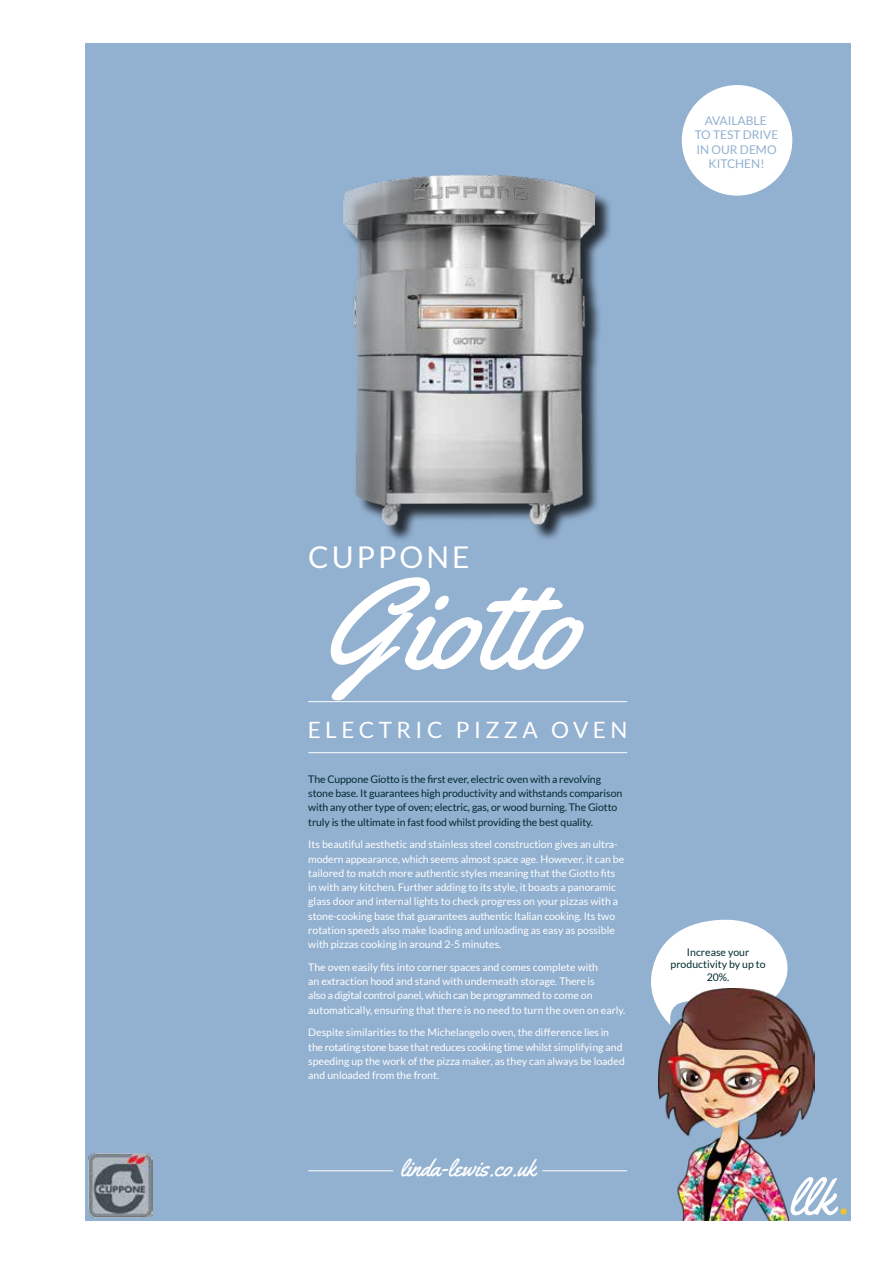
<style>
.page{position:relative;width:893px;height:1263px;background:#fff}
.page>*{position:absolute;margin:0;border:0;box-sizing:border-box;transform-origin:0 0}
.t1{font:127.5px "Yellowtail";color:#fff}
.t2{font:51px "Yellowtail";color:#fff}
.t3{font:30px "Lato";letter-spacing:.1em;color:#fff}
.t4{font:24px "Yellowtail";color:#fff}
.t5{font:22.5px "Lato";letter-spacing:.2em;color:#fff}
.t6{font:12px/14.4px "Lato";color:#92b0d0;text-align:center}
.t7{font:10.5px/14.2px "Lato";color:#fff}
.t8{font:10.5px/14.2px "Lato";letter-spacing:-.01em;color:#002b2e;text-align:center}
.s1{font-family:"Lato";color:#ecc337}
</style>
<div class="page">
<div style="left:85px;top:43px;width:765px;height:1177px;background:#92b0d0"></div>
<div style="left:346px;top:178px;width:267px;height:365px;background:#000;opacity:.75"></div>
<img style="left:344px;top:175px;width:251px;height:352px">
<hr style="left:308px;top:1170px;width:85px;height:1px;background:#fff">
<hr style="left:542px;top:1170px;width:85px;height:1px;background:#fff">
<svg style="left:651px;top:919px;width:137px;height:89px"></svg>
<hr style="left:308px;top:701px;width:319px;height:1px;background:#fff">
<hr style="left:308px;top:752px;width:319px;height:1px;background:#fff">
<img style="left:658px;top:989px;width:156px;height:231px">
<div style="left:682px;top:85px;width:110px;height:111px;background:#fff;border-radius:50%"></div>
<img style="left:89px;top:1153px;width:63px;height:64px">
<p class="t6" style="left:695px;top:113px;width:85px">AVAILABLE<br>TO TEST DRIVE<br>IN OUR DEMO<br>KITCHEN!</p>
<h3 class="t3" style="left:308px;top:540px;width:163px">CUPPONE</h3>
<h1 class="t1" style="left:324px;top:544px;width:256px">Giotto</h1>
<h3 class="t5" style="left:308px;top:717px;width:321px">ELECTRIC PIZZA OVEN</h3>
<p class="t8" style="left:308px;top:772px;width:315px;text-align:left">The Cuppone Giotto is the first ever, electric oven with a revolving stone base. It guarantees high productivity and withstands comparison with any other type of oven; electric, gas, or wood burning. The Giotto truly is the ultimate in fast food whilst providing the best quality.</p>
<p class="t7" style="left:308px;top:837px;width:317px">Its beautiful aesthetic and stainless steel construction gives an ultra&shy;modern appearance, which seems almost space age. However, it can be tailored to match more authentic styles meaning that the Giotto fits in with any kitchen. Further adding to its style, it boasts a panoramic glass door and internal lights to check progress on your pizzas with a stone-cooking base that guarantees authentic Italian cooking. Its two rotation speeds also make loading and unloading as easy as possible with pizzas cooking in around 2-5 minutes.</p>
<p class="t7" style="left:308px;top:960px;width:319px">The oven easily fits into corner spaces and comes complete with<br>an extraction hood and stand with underneath storage. There is<br>also a digital control panel, which can be programmed to come on automatically, ensuring that there is no need to turn the oven on early.</p>
<p class="t7" style="left:308px;top:1025px;width:318px">Despite similarities to the Michelangelo oven, the difference lies in the rotating stone base that reduces cooking time whilst simplifying and speeding up the work of the pizza maker, as they can always be loaded and unloaded from the front.</p>
<h3 class="t4" style="left:400px;top:1153px;width:137px">linda-lewis.co.uk</h3>
<p class="t8" style="left:671px;top:945px;width:97px;line-height:12.6px">Increase your productivity by up to<br>20%.</p>
<h2 class="t2" style="left:788px;top:1165px;width:62px">llk <span class="s1">.</span></h2>
</div>
